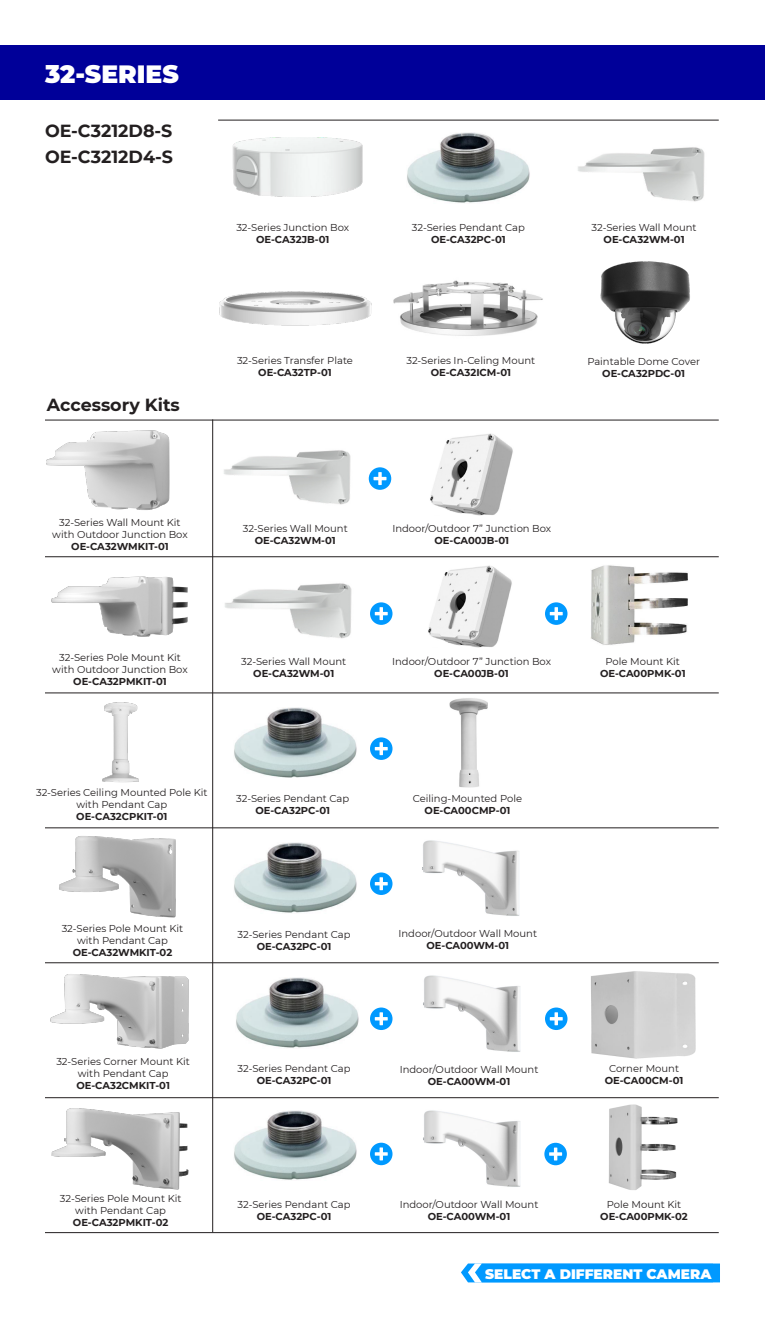
<style>
.page{position:relative;width:765px;height:1328px;background:#fff}
.page>*{position:absolute;margin:0;border:0;box-sizing:border-box;transform-origin:0 0}
.t1{font:900 25px "Montserrat";color:#fff}
.t2{font:700 17.5px/26.6px "Montserrat";color:#231f20}
.t3{font:900 13.75px "Montserrat";color:#fff}
.t4{font:10px/12px "Montserrat";color:#231f20;text-align:center}
.t5{font:700 10px "Montserrat";color:#231f20}
</style>
<div class="page">
<hr style="left:45px;top:556px;width:674px;height:1px;background:#231f20">
<hr style="left:45px;top:827px;width:674px;height:1px;background:#231f20">
<hr style="left:45px;top:1097px;width:674px;height:1px;background:#231f20">
<hr style="left:45px;top:692px;width:674px;height:1px;background:#231f20">
<hr style="left:218px;top:120px;width:501px;height:1px;background:#231f20">
<hr style="left:45px;top:1232px;width:674px;height:1px;background:#231f20">
<hr style="left:45px;top:962px;width:674px;height:1px;background:#231f20">
<hr style="left:45px;top:420px;width:674px;height:1px;background:#231f20">
<div style="left:0;top:45px;width:765px;height:54px;background:#009"></div>
<svg style="left:369px;top:467px;width:22px;height:23px"></svg>
<svg style="left:370px;top:602px;width:23px;height:23px"></svg>
<svg style="left:370px;top:737px;width:23px;height:23px"></svg>
<svg style="left:370px;top:872px;width:23px;height:23px"></svg>
<svg style="left:370px;top:1007px;width:23px;height:23px"></svg>
<svg style="left:370px;top:1142px;width:23px;height:23px"></svg>
<img style="left:430px;top:433px;width:83px;height:82px">
<img style="left:428px;top:565px;width:84px;height:82px">
<svg style="left:545px;top:602px;width:23px;height:23px"></svg>
<img style="left:591px;top:565px;width:97px;height:80px">
<img style="left:449px;top:698px;width:38px;height:89px">
<img style="left:422px;top:840px;width:98px;height:76px">
<img style="left:423px;top:975px;width:98px;height:77px">
<svg style="left:545px;top:1007px;width:23px;height:23px"></svg>
<img style="left:591px;top:971px;width:105px;height:87px">
<img style="left:423px;top:1110px;width:98px;height:77px">
<img style="left:608px;top:1104px;width:69px;height:86px">
<svg style="left:544px;top:1142px;width:23px;height:23px"></svg>
<img style="left:578px;top:147px;width:127px;height:55px">
<img style="left:224px;top:450px;width:127px;height:55px">
<img style="left:225px;top:583px;width:127px;height:56px">
<img style="left:232px;top:138px;width:131px;height:58px">
<img style="left:407px;top:132px;width:123px;height:71px">
<img style="left:234px;top:707px;width:123px;height:71px">
<img style="left:234px;top:842px;width:123px;height:71px">
<img style="left:236px;top:977px;width:123px;height:71px">
<img style="left:234px;top:1110px;width:123px;height:70px">
<svg style="left:461px;top:1263px;width:259px;height:19px;background:#0f9fff"></svg>
<img style="left:393px;top:280px;width:150px;height:56px">
<img style="left:219px;top:291px;width:153px;height:35px">
<img style="left:45px;top:419px;width:158px;height:91px">
<img style="left:51px;top:576px;width:137px;height:61px">
<img style="left:102px;top:702px;width:37px;height:81px">
<img style="left:59px;top:836px;width:117px;height:82px">
<img style="left:50px;top:974px;width:139px;height:75px">
<img style="left:51px;top:1108px;width:138px;height:82px">
<hr style="left:212px;top:419px;width:1px;height:813px;background:#231f20">
<img style="left:600px;top:261px;width:90px;height:83px">
<h1 class="t1" style="left:45px;top:55px;width:135px">32-SERIES</h1>
<h2 class="t2" style="left:45px;top:116px;width:129px">OE-C3212D8-S<br>OE-C3212D4-S</h2>
<p class="t4" style="left:236px;top:221px;width:114px">32-Series Junction Box</p>
<p class="t5" style="left:256px;top:232px;width:75px">OE-CA32JB-01</p>
<p class="t4" style="left:412px;top:221px;width:114px">32-Series Pendant Cap</p>
<p class="t5" style="left:431px;top:232px;width:76px">OE-CA32PC-01</p>
<p class="t4" style="left:592px;top:221px;width:107px">32-Series Wall Mount</p>
<p class="t5" style="left:604px;top:232px;width:83px">OE-CA32WM-01</p>
<h2 class="t2" style="left:47px;top:390px;width:135px">Accessory Kits</h2>
<p class="t4" style="left:237px;top:354px;width:117px">32-Series Transfer Plate</p>
<p class="t5" style="left:258px;top:365px;width:75px">OE-CA32TP-01</p>
<p class="t4" style="left:406px;top:354px;width:130px">32-Series In-Celing Mount</p>
<p class="t5" style="left:431px;top:365px;width:82px">OE-CA32ICM-01</p>
<p class="t4" style="left:587px;top:355px;width:114px">Paintable Dome Cover</p>
<p class="t5" style="left:602px;top:366px;width:84px">OE-CA32PDC-01</p>
<p class="t4" style="left:52px;top:516px;width:137px">32-Series Wall Mount Kit with Outdoor Junction Box</p>
<p class="t5" style="left:71px;top:539px;width:99px">OE-CA32WMKIT-01</p>
<p class="t4" style="left:243px;top:522px;width:107px">32-Series Wall Mount</p>
<p class="t5" style="left:255px;top:533px;width:83px">OE-CA32WM-01</p>
<p class="t4" style="left:392px;top:522px;width:160px">Indoor/Outdoor 7” Junction Box</p>
<p class="t5" style="left:435px;top:533px;width:76px">OE-CA00JB-01</p>
<p class="t4" style="left:52px;top:650px;width:137px">32-Series Pole Mount Kit with Outdoor Junction Box</p>
<p class="t5" style="left:73px;top:674px;width:95px">OE-CA32PMKIT-01</p>
<p class="t4" style="left:241px;top:655px;width:107px">32-Series Wall Mount</p>
<p class="t5" style="left:253px;top:666px;width:83px">OE-CA32WM-01</p>
<p class="t4" style="left:392px;top:655px;width:160px">Indoor/Outdoor 7” Junction Box</p>
<p class="t5" style="left:434px;top:666px;width:76px">OE-CA00JB-01</p>
<p class="t4" style="left:606px;top:655px;width:76px">Pole Mount Kit</p>
<p class="t5" style="left:600px;top:666px;width:87px">OE-CA00PMK-01</p>
<p class="t4" style="left:36px;top:786px;width:173px">32-Series Ceiling Mounted Pole Kit with Pendant Cap</p>
<p class="t5" style="left:76px;top:809px;width:93px">OE-CA32CPKIT-01</p>
<p class="t4" style="left:236px;top:792px;width:114px">32-Series Pendant Cap</p>
<p class="t5" style="left:255px;top:803px;width:76px">OE-CA32PC-01</p>
<p class="t4" style="left:413px;top:792px;width:111px">Ceiling-Mounted Pole</p>
<p class="t5" style="left:425px;top:803px;width:87px">OE-CA00CMP-01</p>
<p class="t4" style="left:62px;top:922px;width:123px">32-Series Pole Mount Kit with Pendant Cap</p>
<p class="t5" style="left:73px;top:945px;width:101px">OE-CA32WMKIT-02</p>
<p class="t4" style="left:238px;top:928px;width:114px">32-Series Pendant Cap</p>
<p class="t5" style="left:257px;top:939px;width:76px">OE-CA32PC-01</p>
<p class="t4" style="left:398px;top:927px;width:140px">Indoor/Outdoor Wall Mount</p>
<p class="t5" style="left:427px;top:938px;width:84px">OE-CA00WM-01</p>
<p class="t4" style="left:56px;top:1055px;width:135px">32-Series Corner Mount Kit with Pendant Cap</p>
<p class="t5" style="left:76px;top:1078px;width:95px">OE-CA32CMKIT-01</p>
<p class="t4" style="left:238px;top:1062px;width:114px">32-Series Pendant Cap</p>
<p class="t5" style="left:257px;top:1073px;width:76px">OE-CA32PC-01</p>
<p class="t4" style="left:400px;top:1062px;width:140px">Indoor/Outdoor Wall Mount</p>
<p class="t5" style="left:428px;top:1073px;width:84px">OE-CA00WM-01</p>
<p class="t4" style="left:609px;top:1062px;width:71px">Corner Mount</p>
<p class="t5" style="left:605px;top:1073px;width:80px">OE-CA00CM-01</p>
<p class="t4" style="left:60px;top:1192px;width:123px">32-Series Pole Mount Kit with Pendant Cap</p>
<p class="t5" style="left:73px;top:1215px;width:97px">OE-CA32PMKIT-02</p>
<p class="t4" style="left:238px;top:1197px;width:114px">32-Series Pendant Cap</p>
<p class="t5" style="left:257px;top:1209px;width:76px">OE-CA32PC-01</p>
<p class="t4" style="left:400px;top:1197px;width:140px">Indoor/Outdoor Wall Mount</p>
<p class="t5" style="left:428px;top:1208px;width:84px">OE-CA00WM-01</p>
<p class="t4" style="left:607px;top:1197px;width:76px">Pole Mount Kit</p>
<p class="t5" style="left:600px;top:1209px;width:89px">OE-CA00PMK-02</p>
<h3 class="t3" style="left:485px;top:1263px;width:228px">SELECT A DIFFERENT CAMERA</h3>
</div>
